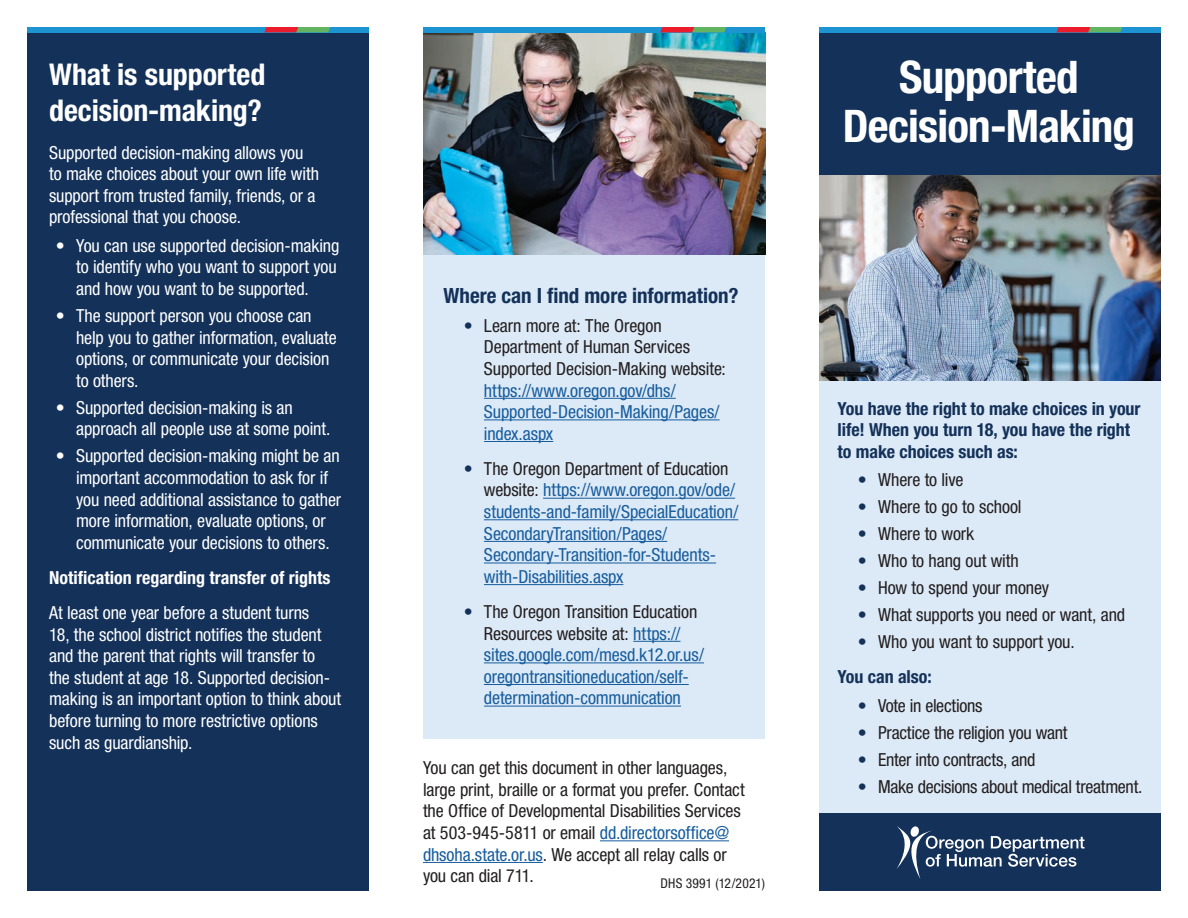
<style>
.page{position:relative;width:1188px;height:918px;background:#fff}
.page>*{position:absolute;margin:0;border:0;box-sizing:border-box;transform-origin:0 0}
.t1{font:700 condensed 45px "Helvetica Neue LT Std";letter-spacing:-.015em;color:#fff}
.t2{font:700 condensed 30px/36px "Helvetica Neue LT Std";letter-spacing:-.005em;color:#fff}
.t3{font:700 condensed 21px "Helvetica Neue LT Std";color:#133159}
.t4{font:condensed 18px/21.6px "Helvetica Neue LT Std";letter-spacing:-.005em;color:#231f20}
.bullets{font:condensed 18px/21.6px "Helvetica Neue LT Std";letter-spacing:-.005em;color:#fff}
.body{font:condensed 18px/21.6px "Helvetica Neue LT Std";letter-spacing:-.005em;color:#fff}
.t5{font:condensed 18px/21.6px "Helvetica Neue LT Std";letter-spacing:-.005em;color:#175d9e}
.body-2{font:700 condensed 18px/21.6px "Helvetica Neue LT Std";color:#133159}
.body-3{font:700 condensed 18px "Helvetica Neue LT Std";color:#fff}
.t6{font:condensed 13.5px "Helvetica Neue LT Std";letter-spacing:.015em;color:#231f20}
.s1{color:#133159}
.s2{color:#175d9e}
.s3{color:#231f20}
</style>
<div class="page">
<img style="left:819px;top:174px;width:342px;height:207px">
<div style="left:819px;top:381px;width:342px;height:432px;background:#dce9f6"></div>
<img style="left:423px;top:32px;width:342px;height:223px">
<div style="left:819px;top:32px;width:342px;height:142px;background:#133159"></div>
<div style="left:27px;top:32px;width:342px;height:859px;background:#133159"></div>
<div style="left:819px;top:813px;width:342px;height:78px;background:#133159"></div>
<div style="left:423px;top:255px;width:342px;height:484px;background:#dce9f6"></div>
<hr style="left:484px;top:398px;width:192px;height:1px;background:#175d9e">
<hr style="left:484px;top:419px;width:236px;height:1px;background:#175d9e">
<hr style="left:484px;top:441px;width:69px;height:1px;background:#175d9e">
<hr style="left:543px;top:498px;width:192px;height:1px;background:#175d9e">
<hr style="left:484px;top:519px;width:254px;height:1px;background:#175d9e">
<hr style="left:484px;top:541px;width:183px;height:1px;background:#175d9e">
<hr style="left:484px;top:563px;width:232px;height:1px;background:#175d9e">
<hr style="left:484px;top:584px;width:139px;height:1px;background:#175d9e">
<hr style="left:633px;top:641px;width:48px;height:1px;background:#175d9e">
<hr style="left:484px;top:662px;width:220px;height:1px;background:#175d9e">
<hr style="left:484px;top:684px;width:205px;height:1px;background:#175d9e">
<hr style="left:484px;top:706px;width:197px;height:1px;background:#175d9e">
<div style="left:27px;top:27px;width:342px;height:5px;background:#1c94d2"></div>
<svg style="left:264px;top:27px;width:66px;height:5px"></svg>
<div style="left:423px;top:27px;width:342px;height:5px;background:#1c94d2"></div>
<svg style="left:660px;top:27px;width:66px;height:5px"></svg>
<svg style="left:896px;top:826px;width:189px;height:53px"></svg>
<hr style="left:600px;top:840px;width:129px;height:1px;background:#175d9e">
<hr style="left:423px;top:862px;width:120px;height:1px;background:#175d9e">
<div style="left:819px;top:27px;width:342px;height:5px;background:#1c94d2"></div>
<svg style="left:1056px;top:27px;width:66px;height:5px"></svg>
<p class="t2" style="left:49px;top:56px;width:218px">What is supported decision-making?</p>
<p class="body" style="left:49px;top:141px;width:271px">Supported decision-making allows you to make choices about your own life with support from trusted family, friends, or a professional that you choose.</p>
<p class="bullets" style="left:76px;top:235px;width:265px;text-indent:-20px">• You can use supported decision-making to identify who you want to support you and how you want to be supported.</p>
<p class="bullets" style="left:76px;top:305px;width:262px;text-indent:-20px">• The support person you choose can help you to gather information, evaluate options, or communicate your decision to others.</p>
<p class="bullets" style="left:76px;top:397px;width:256px;text-indent:-20px">• Supported decision-making is an approach all people use at some point.</p>
<p class="bullets" style="left:76px;top:445px;width:267px;text-indent:-20px">• Supported decision-making might be an important accommodation to ask for if you need additional assistance to gather more information, evaluate options, or communicate your decisions to others.</p>
<p class="body-3" style="left:49px;top:567px;width:283px">Notification regarding transfer of rights</p>
<p class="body" style="left:49px;top:602px;width:294px">At least one year before a student turns<br>18, the school district notifies the student and the parent that rights will transfer to<br>the student at age 18. Supported decision&shy;making is an important option to think about before turning to more restrictive options such as guardianship.</p>
<p class="t3" style="left:443px;top:283px;width:296px">Where can I find more information?</p>
<p class="t4" style="left:484px;top:314px;width:243px;text-indent:-20px"><span class="s1">•</span> Learn more at: The Oregon<br>Department of Human Services<br>Supported Decision-Making website: <span class="s2">https://www.oregon.gov/dhs/<br>Supported-Decision-Making/Pages/ index.aspx</span></p>
<p class="t5" style="left:484px;top:458px;width:256px;text-indent:-20px"><span class="s1">•</span> <span class="s3">The Oregon Department of Education website:</span> https://www.oregon.gov/ode/ students-and-family/SpecialEducation/ SecondaryTransition/Pages/ Secondary-Transition-for-Students&shy;with-Disabilities.aspx</p>
<p class="t5" style="left:484px;top:601px;width:222px;text-indent:-20px"><span class="s1">•</span> <span class="s3">The Oregon Transition Education Resources website at:</span> https:// sites.google.com/mesd.k12.or.us/ oregontransitioneducation/self&shy;determination-communication</p>
<p class="t4" style="left:423px;top:757px;width:323px">You can get this document in other languages, large print, braille or a format you prefer. Contact the Office of Developmental Disabilities Services at 503-945-5811 or email <span class="s2">dd.directorsoffice@ dhsoha.state.or.us</span>. We accept all relay calls or you can dial 711.</p>
<p class="t6" style="left:660px;top:875px;width:106px">DHS 3991 (12/2021)</p>
<p class="t1" style="left:899px;top:50px;width:181px">Supported</p>
<p class="t1" style="left:843px;top:99px;width:294px">Decision-Making</p>
<p class="body-2" style="left:838px;top:397px;width:305px">You have the right to make choices in your life! When you turn 18, you have the right to make choices such as:</p>
<p class="t4" style="left:858px;top:469px;width:107px"><span class="s1">•</span> Where to live</p>
<p class="t4" style="left:858px;top:496px;width:165px"><span class="s1">•</span> Where to go to school</p>
<p class="t4" style="left:858px;top:523px;width:118px"><span class="s1">•</span> Where to work</p>
<p class="t4" style="left:858px;top:550px;width:163px"><span class="s1">•</span> Who to hang out with</p>
<p class="t4" style="left:858px;top:577px;width:193px"><span class="s1">•</span> How to spend your money</p>
<p class="t4" style="left:858px;top:604px;width:269px"><span class="s1">•</span> What supports you need or want, and</p>
<p class="t4" style="left:858px;top:631px;width:218px"><span class="s1">•</span> Who you want to support you.</p>
<p class="body-2" style="left:838px;top:666px;width:96px">You can also:</p>
<p class="t4" style="left:858px;top:694px;width:126px"><span class="s1">•</span> Vote in elections</p>
<p class="t4" style="left:858px;top:721px;width:211px"><span class="s1">•</span> Practice the religion you want</p>
<p class="t4" style="left:858px;top:748px;width:179px"><span class="s1">•</span> Enter into contracts, and</p>
<p class="t4" style="left:858px;top:775px;width:286px"><span class="s1">•</span> Make decisions about medical treatment.</p>
</div>
